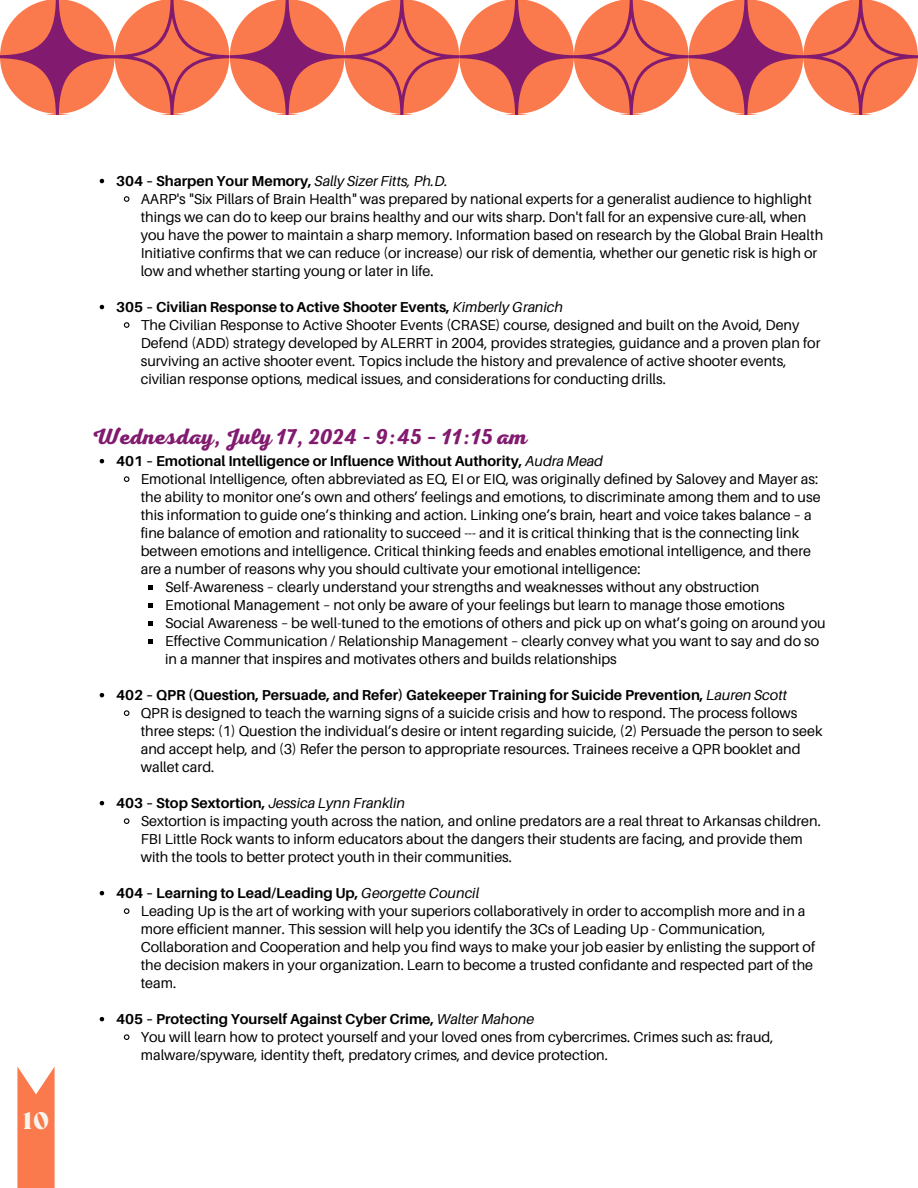
<style>
.page{position:relative;width:918px;height:1188px;background:#fff}
.page>*{position:absolute;margin:0;border:0;box-sizing:border-box;transform-origin:0 0}
.t1{font:800 24.75px "Migra";color:#f7f4ee}
.t2{font:22.5px "RTL Adam Script Bold";color:#821b6f}
.t3{font:14.4px/18px "Aileron";color:#000}
.t4{font:700 14.4px "Aileron";color:#000}
.s1{font-weight:700}
.s2{font-style:italic}
.s3{font-weight:400;font-style:italic}
</style>
<div class="page">
<svg style="left:100px;top:179px;width:4px;height:4px"></svg>
<svg style="left:123px;top:196px;width:7px;height:6px"></svg>
<svg style="left:100px;top:305px;width:4px;height:4px"></svg>
<svg style="left:123px;top:322px;width:7px;height:6px"></svg>
<svg style="left:100px;top:459px;width:4px;height:4px"></svg>
<svg style="left:123px;top:476px;width:7px;height:6px"></svg>
<svg style="left:148px;top:585px;width:5px;height:4px"></svg>
<svg style="left:148px;top:603px;width:5px;height:4px"></svg>
<svg style="left:148px;top:621px;width:5px;height:4px"></svg>
<svg style="left:148px;top:639px;width:5px;height:4px"></svg>
<svg style="left:100px;top:693px;width:4px;height:4px"></svg>
<svg style="left:123px;top:710px;width:7px;height:6px"></svg>
<svg style="left:100px;top:801px;width:4px;height:4px"></svg>
<svg style="left:123px;top:818px;width:7px;height:6px"></svg>
<svg style="left:100px;top:891px;width:4px;height:4px"></svg>
<svg style="left:123px;top:908px;width:7px;height:6px"></svg>
<svg style="left:100px;top:1017px;width:4px;height:4px"></svg>
<svg style="left:123px;top:1034px;width:7px;height:6px"></svg>
<svg style="left:0;top:0;width:918px;height:115px"></svg>
<svg style="left:17px;top:1067px;width:38px;height:121px;background:#fb8b64"></svg>
<h1 class="t1" style="left:23px;top:1109px;width:27px">10</h1>
<p class="t3" style="left:141px;top:171px;width:684px;text-indent:-24px"><span class="s1">304 – Sharpen Your Memory,</span> <span class="s2">Sally Sizer Fitts, Ph.D.<br></span>AARP's "Six Pillars of Brain Health" was prepared by national experts for a generalist audience to highlight things we can do to keep our brains healthy and our wits sharp. Don't fall for an expensive cure-all, when you have the power to maintain a sharp memory. Information based on research by the Global Brain Health Initiative confirms that we can reduce (or increase) our risk of dementia, whether our genetic risk is high or low and whether starting young or later in life.</p>
<p class="t3" style="left:141px;top:297px;width:681px;text-indent:-24px"><span class="s1">305 – Civilian Response to Active Shooter Events,</span> <span class="s2">Kimberly Granich<br></span>The Civilian Response to Active Shooter Events (CRASE) course, designed and built on the Avoid, Deny Defend (ADD) strategy developed by ALERRT in 2004, provides strategies, guidance and a proven plan for surviving an active shooter event. Topics include the history and prevalence of active shooter events, civilian response options, medical issues, and considerations for conducting drills.</p>
<h2 class="t2" style="left:92px;top:424px;width:437px">Wednesday, July 17, 2024 - 9:45 – 11:15 am</h2>
<p class="t4" style="left:116px;top:452px;width:488px">401 – Emotional Intelligence or Influence Without Authority, <span class="s3">Audra Mead</span></p>
<p class="t3" style="left:141px;top:469px;width:679px">Emotional Intelligence, often abbreviated as EQ, EI or EIQ, was originally defined by Salovey and Mayer as:</p>
<p class="t3" style="left:141px;top:487px;width:681px">the ability to monitor one’s own and others’ feelings and emotions, to discriminate among them and to use</p>
<p class="t3" style="left:141px;top:505px;width:673px">this information to guide one’s thinking and action. Linking one’s brain, heart and voice takes balance – a</p>
<p class="t3" style="left:141px;top:523px;width:660px">fine balance of emotion and rationality to succeed --- and it is critical thinking that is the connecting link</p>
<p class="t3" style="left:141px;top:541px;width:672px">between emotions and intelligence. Critical thinking feeds and enables emotional intelligence, and there</p>
<p class="t3" style="left:141px;top:559px;width:501px">are a number of reasons why you should cultivate your emotional intelligence:</p>
<p class="t3" style="left:165px;top:577px;width:596px">Self-Awareness – clearly understand your strengths and weaknesses without any obstruction</p>
<p class="t3" style="left:165px;top:595px;width:621px">Emotional Management – not only be aware of your feelings but learn to manage those emotions</p>
<p class="t3" style="left:165px;top:613px;width:662px">Social Awareness – be well-tuned to the emotions of others and pick up on what’s going on around you</p>
<p class="t3" style="left:165px;top:631px;width:656px">Effective Communication / Relationship Management – clearly convey what you want to say and do so</p>
<p class="t3" style="left:165px;top:649px;width:453px">in a manner that inspires and motivates others and builds relationships</p>
<p class="t3" style="left:141px;top:685px;width:683px;text-indent:-24px"><span class="s1">402 – QPR (Question, Persuade, and Refer) Gatekeeper Training for Suicide Prevention,</span> <span class="s2">Lauren Scott<br></span>QPR is designed to teach the warning signs of a suicide crisis and how to respond. The process follows three steps: (1) Question the individual’s desire or intent regarding suicide, (2) Persuade the person to seek and accept help, and (3) Refer the person to appropriate resources. Trainees receive a QPR booklet and wallet card.</p>
<p class="t3" style="left:141px;top:793px;width:682px;text-indent:-24px"><span class="s1">403 – Stop Sextortion,</span> <span class="s2">Jessica Lynn Franklin<br></span>Sextortion is impacting youth across the nation, and online predators are a real threat to Arkansas children.<br>FBI Little Rock wants to inform educators about the dangers their students are facing, and provide them with the tools to better protect youth in their communities.</p>
<p class="t3" style="left:141px;top:883px;width:676px;text-indent:-24px"><span class="s1">404 – Learning to Lead/Leading Up,</span> <span class="s2">Georgette Council<br></span>Leading Up is the art of working with your superiors collaboratively in order to accomplish more and in a more efficient manner. This session will help you identify the 3Cs of Leading Up - Communication, Collaboration and Cooperation and help you find ways to make your job easier by enlisting the support of the decision makers in your organization. Learn to become a trusted confidante and respected part of the team.</p>
<p class="t3" style="left:141px;top:1009px;width:634px;text-indent:-24px"><span class="s1">405 – Protecting Yourself Against Cyber Crime,</span> <span class="s2">Walter Mahone<br></span>You will learn how to protect yourself and your loved ones from cybercrimes. Crimes such as: fraud, malware/spyware, identity theft, predatory crimes, and device protection.</p>
</div>
